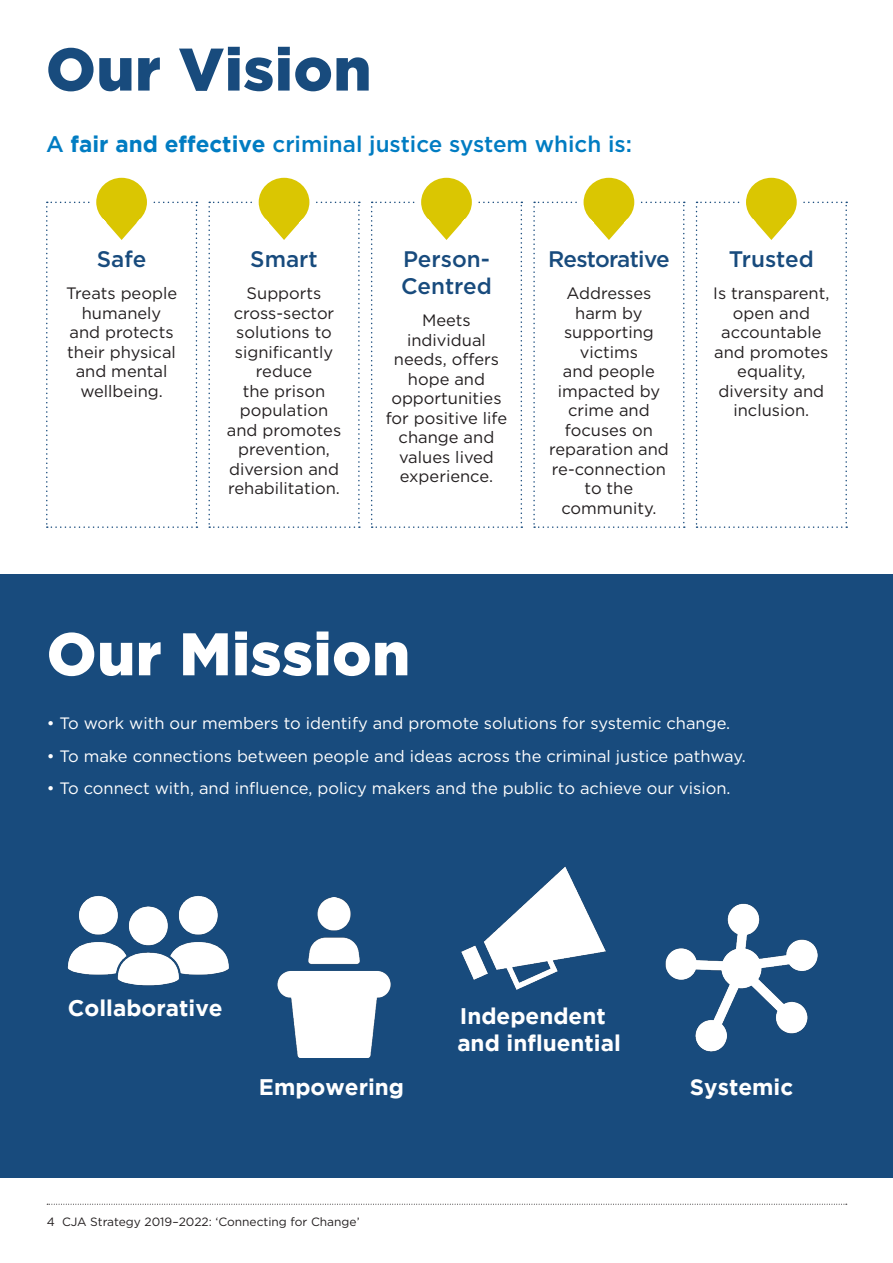
<style>
.page{position:relative;width:893px;height:1263px;background:#fff}
.page>*{position:absolute;margin:0;border:0;box-sizing:border-box;transform-origin:0 0}
.t1{font:900 60px "Gotham";letter-spacing:.01em;color:#fff}
.t2{font:900 60px "Gotham";letter-spacing:.01em;color:#184b7d}
.t3{font:700 22.5px/27px "Gotham";color:#fff}
.Heading_in_a_box{font:500 22.5px "Gotham";color:#007cc2}
.Heading_in_a_box-2{font:500 22.5px/27px "Gotham";color:#184b7d}
.Heading_in_a_box-3{font:500 22.5px "Gotham";letter-spacing:-.04em;color:#184b7d}
.Body_text{font:16.5px/19.5px "Gotham";color:#231f20;text-align:center}
.t4{font:16.5px "Gotham";color:#fff}
.t5{font:12px "Gotham";color:#231f20}
.s1{font-weight:700}
</style>
<div class="page">
<svg style="left:47px;top:1204px;width:800px;height:1px"></svg>
<div style="left:0;top:574px;width:893px;height:604px;background:#184b7d"></div>
<svg style="left:46px;top:177px;width:151px;height:351px"></svg>
<svg style="left:208px;top:177px;width:152px;height:351px"></svg>
<svg style="left:371px;top:177px;width:151px;height:351px"></svg>
<svg style="left:533px;top:177px;width:152px;height:351px"></svg>
<svg style="left:696px;top:177px;width:151px;height:351px"></svg>
<img style="left:67px;top:895px;width:162px;height:91px">
<img style="left:277px;top:898px;width:114px;height:159px">
<img style="left:665px;top:903px;width:153px;height:149px">
<img style="left:461px;top:866px;width:145px;height:124px">
<p class="t2" style="left:46px;top:35px;width:327px">Our Vision</p>
<p class="Heading_in_a_box" style="left:46px;top:129px;width:588px">A <span class="s1">fair and effective</span> criminal justice system which is:</p>
<p class="Heading_in_a_box-2" style="left:97px;top:245px;width:51px">Safe</p>
<p class="Body_text" style="left:66px;top:283px;width:113px">Treats people humanely and protects their physical and mental wellbeing.</p>
<p class="Heading_in_a_box-2" style="left:250px;top:245px;width:69px">Smart</p>
<p class="Body_text" style="left:227px;top:283px;width:116px">Supports cross-sector solutions to significantly reduce<br>the prison population and promotes prevention, diversion and rehabilitation.</p>
<p class="Heading_in_a_box-2" style="left:401px;top:245px;width:92px">Person-<br>Centred</p>
<p class="Body_text" style="left:386px;top:310px;width:123px">Meets individual needs, offers hope and opportunities for positive life change and values lived experience.</p>
<p class="Heading_in_a_box-3" style="left:548px;top:244px;width:123px">Restorative</p>
<p class="Body_text" style="left:549px;top:283px;width:121px">Addresses harm by supporting victims<br>and people impacted by crime and focuses on reparation and re-connection to the community.</p>
<p class="t1" style="left:47px;top:619px;width:365px">Our Mission</p>
<p class="Heading_in_a_box-2" style="left:729px;top:245px;width:86px">Trusted</p>
<p class="Body_text" style="left:713px;top:283px;width:118px">Is transparent, open and accountable and promotes equality, diversity and inclusion.</p>
<p class="t4" style="left:47px;top:713px;width:685px">• To work with our members to identify and promote solutions for systemic change.</p>
<p class="t4" style="left:47px;top:745px;width:701px">• To make connections between people and ideas across the criminal justice pathway.</p>
<p class="t4" style="left:47px;top:778px;width:685px">• To connect with, and influence, policy makers and the public to achieve our vision.</p>
<p class="t3" style="left:68px;top:994px;width:156px">Collaborative</p>
<p class="t3" style="left:457px;top:1002px;width:165px">Independent and influential</p>
<p class="t3" style="left:259px;top:1073px;width:147px">Empowering</p>
<p class="t3" style="left:690px;top:1073px;width:105px">Systemic</p>
<p class="t5" style="left:47px;top:1214px;width:314px">4 CJA Strategy 2019–2022: ‘Connecting for Change’</p>
</div>
